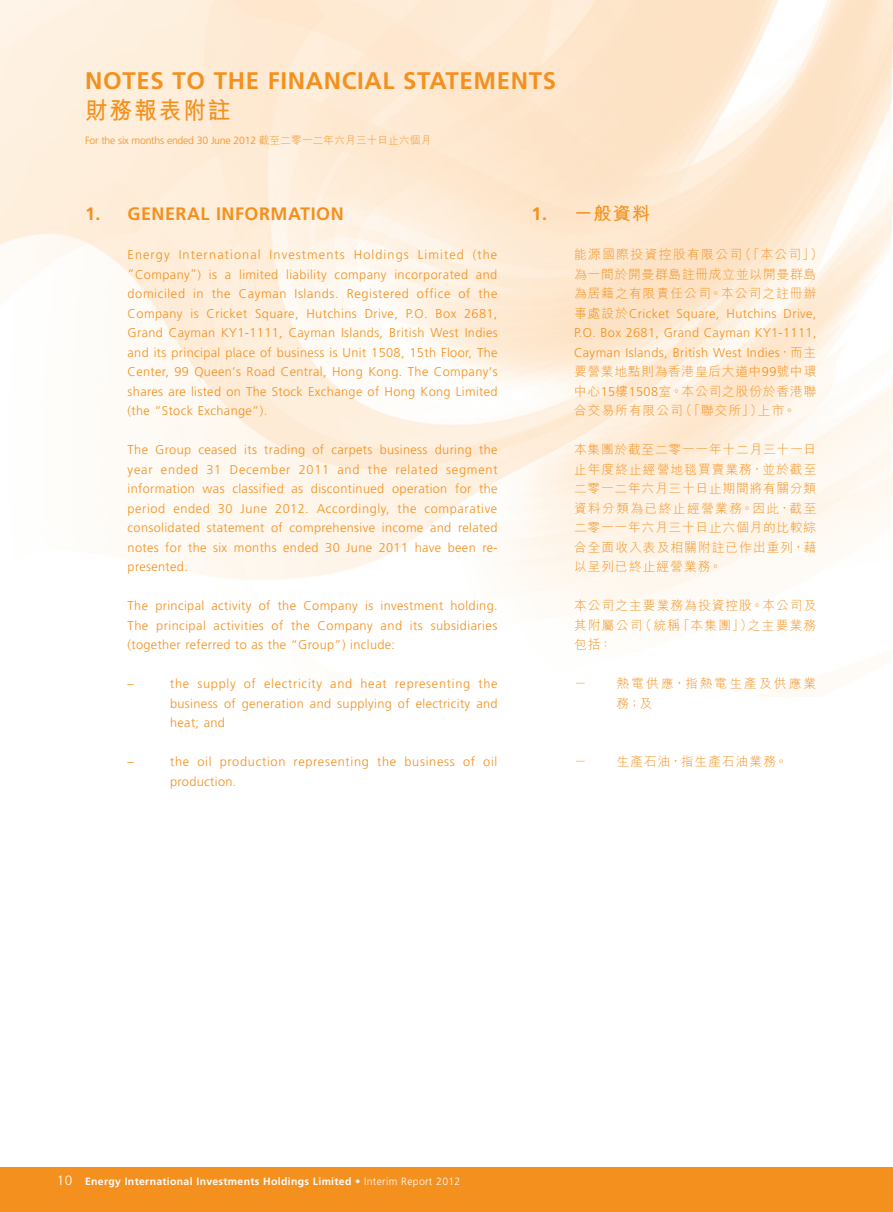
<style>
.page{position:relative;width:893px;height:1212px;background:#fff}
.page>*{position:absolute;margin:0;border:0;box-sizing:border-box;transform-origin:0 0}
.t1{font:700 24px "Frutiger LT Std";letter-spacing:.03em;color:#f4901d}
.t2{font:700 24px "M Hei HK";letter-spacing:.08em;color:#f4901d;scale:.95 1}
.Heading_1{font:700 18px "Frutiger LT Std";letter-spacing:.03em;color:#f4901d}
.C_Heading_1{font:700 18px "M Hei HK";color:#f4901d}
.t3{font:300 13.5px "Frutiger LT Std";color:#fff}
.Body_Text{font:300 12.75px/19.5px "Frutiger LT Std";letter-spacing:.03em;color:#f4901d;text-align:justify}
.C_Body_Text{font:300 12.75px/19.5px "M Hei HK";letter-spacing:.08em;color:#f4901d;text-align:justify}
.Body_Text-2{font:300 12.75px/19.5px "Frutiger LT Std";letter-spacing:.055em;color:#f4901d}
.C_Body_Text-2{font:300 12.75px/19.5px "M Hei HK";letter-spacing:.165em;color:#f4901d}
.t4{font:700 10.5px "Frutiger LT Std";letter-spacing:.03em;color:#fff}
.t5{font:300 10.5px "Frutiger LT Std";letter-spacing:-.02em;color:#f4901d}
.s1{font-family:"M Hei HK"}
.s2{font-family:"Frutiger LT Std"}
.s3{font-weight:300}
</style>
<div class="page">
<div style="left:0;top:1168px;width:893px;height:44px;background:#f4901d"></div>
<p class="t1" style="left:85px;top:67px;width:473px">NOTES TO THE FINANCIAL STATEMENTS</p>
<p class="t2" style="left:85px;top:93px;width:155px">財務報表附註</p>
<p class="t5" style="left:85px;top:134px;width:348px">For the six months ended 30 June 2012 <span class="s1">截至二零一二年六月三十日止六個月</span></p>
<p class="Heading_1" style="left:85px;top:203px;width:260px">1. GENERAL INFORMATION</p>
<p class="Body_Text" style="left:128px;top:245px;width:372px">Energy International Investments Holdings Limited (the “Company”) is a limited liability company incorporated and domiciled in the Cayman Islands. Registered office of the Company is Cricket Square, Hutchins Drive, P.O. Box 2681, Grand Cayman KY1-1111, Cayman Islands, British West Indies and its principal place of business is Unit 1508, 15th Floor, The Center, 99 Queen’s Road Central, Hong Kong. The Company’s shares are listed on The Stock Exchange of Hong Kong Limited (the “Stock Exchange”).</p>
<p class="Body_Text" style="left:128px;top:440px;width:372px">The Group ceased its trading of carpets business during the year ended 31 December 2011 and the related segment information was classified as discontinued operation for the period ended 30 June 2012. Accordingly, the comparative consolidated statement of comprehensive income and related notes for the six months ended 30 June 2011 have been re&shy;presented.</p>
<p class="Body_Text" style="left:128px;top:596px;width:372px">The principal activity of the Company is investment holding.<br>The principal activities of the Company and its subsidiaries (together referred to as the “Group”) include:</p>
<p class="Body_Text" style="left:128px;top:674px;width:8px">–</p>
<p class="Body_Text" style="left:170px;top:674px;width:329px">the supply of electricity and heat representing the business of generation and supplying of electricity and heat; and</p>
<p class="Body_Text" style="left:128px;top:752px;width:8px">–</p>
<p class="Body_Text-2" style="left:170px;top:752px;width:329px">the oil production representing the business of oil production.</p>
<p class="C_Heading_1" style="left:531px;top:200px;width:120px"><span class="s2">1.</span> 一般資料</p>
<p class="C_Body_Text" style="left:574px;top:245px;width:250px;text-align:left">能源國際投資控股有限公司（「本公司」）為一間於開曼群島註冊成立並以開曼群島為居籍之有限責任公司。本公司之註冊辦事處設於<span class="s2">Cricket Square, Hutchins Drive,<br>P.O. Box 2681, Grand Cayman KY1-1111,<br>Cayman Islands, British West Indies</span>，而主要營業地點則為香港皇后大道中<span class="s2">99</span>號中環中心<span class="s2">15</span>樓<span class="s2">1508</span>室。本公司之股份於香港聯合交易所有限公司（「聯交所」）上市。</p>
<p class="C_Body_Text" style="left:574px;top:440px;width:244px">本集團於截至二零一一年十二月三十一日止年度終止經營地毯買賣業務，並於截至二零一二年六月三十日止期間將有關分類資料分類為已終止經營業務。因此，截至二零一一年六月三十日止六個月的比較綜合全面收入表及相關附註已作出重列，藉以呈列已終止經營業務。</p>
<p class="C_Body_Text" style="left:574px;top:596px;width:244px">本公司之主要業務為投資控股。本公司及其附屬公司（統稱「本集團」）之主要業務包括：</p>
<p class="C_Body_Text" style="left:574px;top:674px;width:14px">－</p>
<p class="C_Body_Text-2" style="left:617px;top:674px;width:201px">熱電供應，指熱電生產及供應業務；及</p>
<p class="C_Body_Text" style="left:574px;top:752px;width:14px">－</p>
<p class="C_Body_Text" style="left:617px;top:752px;width:172px">生產石油，指生產石油業務。</p>
<p class="t3" style="left:57px;top:1173px;width:17px">10</p>
<p class="t4" style="left:85px;top:1175px;width:377px">Energy International Investments Holdings Limited <span class="s3">• Interim Report 2012</span></p>
</div>
